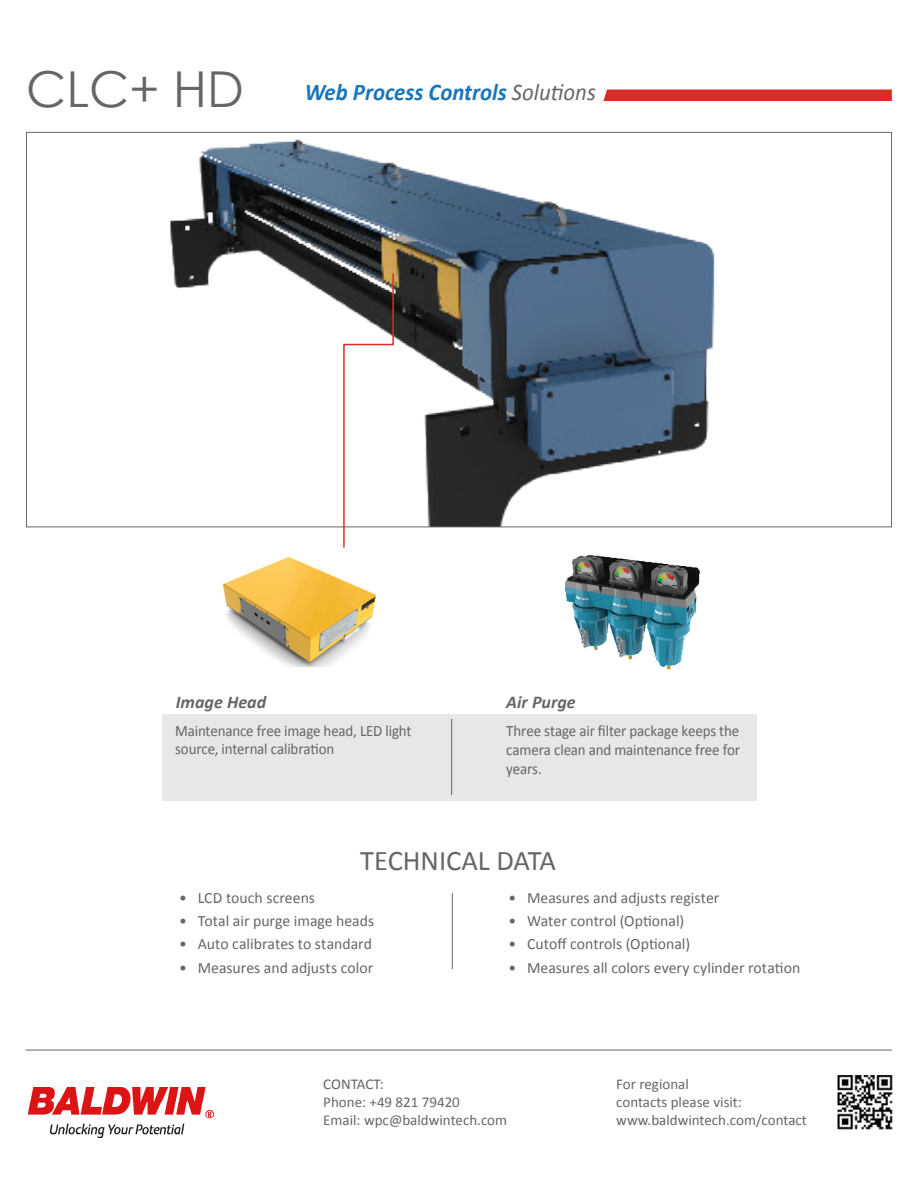
<style>
.page{position:relative;width:918px;height:1188px;background:#fff}
.page>*{position:absolute;margin:0;border:0;box-sizing:border-box;transform-origin:0 0}
.t1{font:49.5px "Century Gothic";color:#656666}
.t2{font:28.5px "Calibri";color:#656666}
.t3{font:italic 700 24px "Calibri";color:#1776bd;scale:.95 1}
.t4{font:italic 700 18px "Calibri";color:#656666}
.E_Text_page_1_2{font:15.75px "Calibri";letter-spacing:-.005em;color:#656666}
.E_Text_page_1_2-2{font:15.75px/18.8px "Calibri";letter-spacing:-.005em;color:#656666;scale:.95 1}
.t5{font:15px "Calibri";color:#656666}
.s1{font-weight:400;color:#656666}
</style>
<div class="page">
<img style="left:170px;top:139px;width:545px;height:386px">
<img style="left:222px;top:556px;width:155px;height:111px">
<img style="left:565px;top:554px;width:135px;height:116px">
<div style="left:162px;top:714px;width:594px;height:86px;background:#e5e8e7"></div>
<hr style="left:26px;top:1050px;width:866px;height:1px;background:#656666">
<img style="left:838px;top:1075px;width:54px;height:54px">
<hr style="left:452px;top:893px;width:1px;height:76px;background:#656666">
<hr style="left:451px;top:719px;width:1px;height:76px;background:#656666">
<svg style="left:342px;top:272px;width:53px;height:276px"></svg>
<img style="left:29px;top:1088px;width:185px;height:49px">
<div style="left:603px;top:90px;width:289px;height:11px;background:#da2c26"></div>
<p class="t1" style="left:26px;top:55px;width:219px">CLC+ HD</p>
<p class="t3" style="left:305px;top:75px;width:308px">Web Process Controls <span class="s1">Solutions</span></p>
<p class="t4" style="left:176px;top:689px;width:92px">Image Head</p>
<p class="t4" style="left:506px;top:689px;width:71px">Air Purge</p>
<p class="E_Text_page_1_2-2" style="left:175px;top:722px;width:250px;line-height:18px">Maintenance free image head, LED light source, internal calibration</p>
<p class="E_Text_page_1_2-2" style="left:506px;top:721px;width:248px;text-align:justify">Three stage air filter package keeps the camera clean and maintenance free for years.</p>
<p class="t2" style="left:360px;top:841px;width:197px">TECHNICAL DATA</p>
<p class="E_Text_page_1_2" style="left:179px;top:887px;width:137px">• LCD touch screens</p>
<p class="E_Text_page_1_2" style="left:179px;top:910px;width:197px">• Total air purge image heads</p>
<p class="E_Text_page_1_2" style="left:179px;top:933px;width:194px">• Auto calibrates to standard</p>
<p class="E_Text_page_1_2" style="left:179px;top:956px;width:196px">• Measures and adjusts color</p>
<p class="E_Text_page_1_2" style="left:509px;top:887px;width:212px">• Measures and adjusts register</p>
<p class="E_Text_page_1_2" style="left:509px;top:910px;width:177px">• Water control (Optional)</p>
<p class="E_Text_page_1_2" style="left:509px;top:933px;width:183px">• Cutoff controls (Optional)</p>
<p class="E_Text_page_1_2" style="left:509px;top:956px;width:293px">• Measures all colors every cylinder rotation</p>
<p class="t5" style="left:323px;top:1073px;width:62px">CONTACT:</p>
<p class="t5" style="left:323px;top:1091px;width:138px">Phone: +49 821 79420</p>
<p class="t5" style="left:323px;top:1109px;width:185px">Email: wpc@baldwintech.com</p>
<p class="t5" style="left:616px;top:1073px;width:74px">For regional</p>
<p class="t5" style="left:616px;top:1091px;width:127px">contacts please visit:</p>
<p class="t5" style="left:616px;top:1109px;width:192px">www.baldwintech.com/contact</p>
</div>
